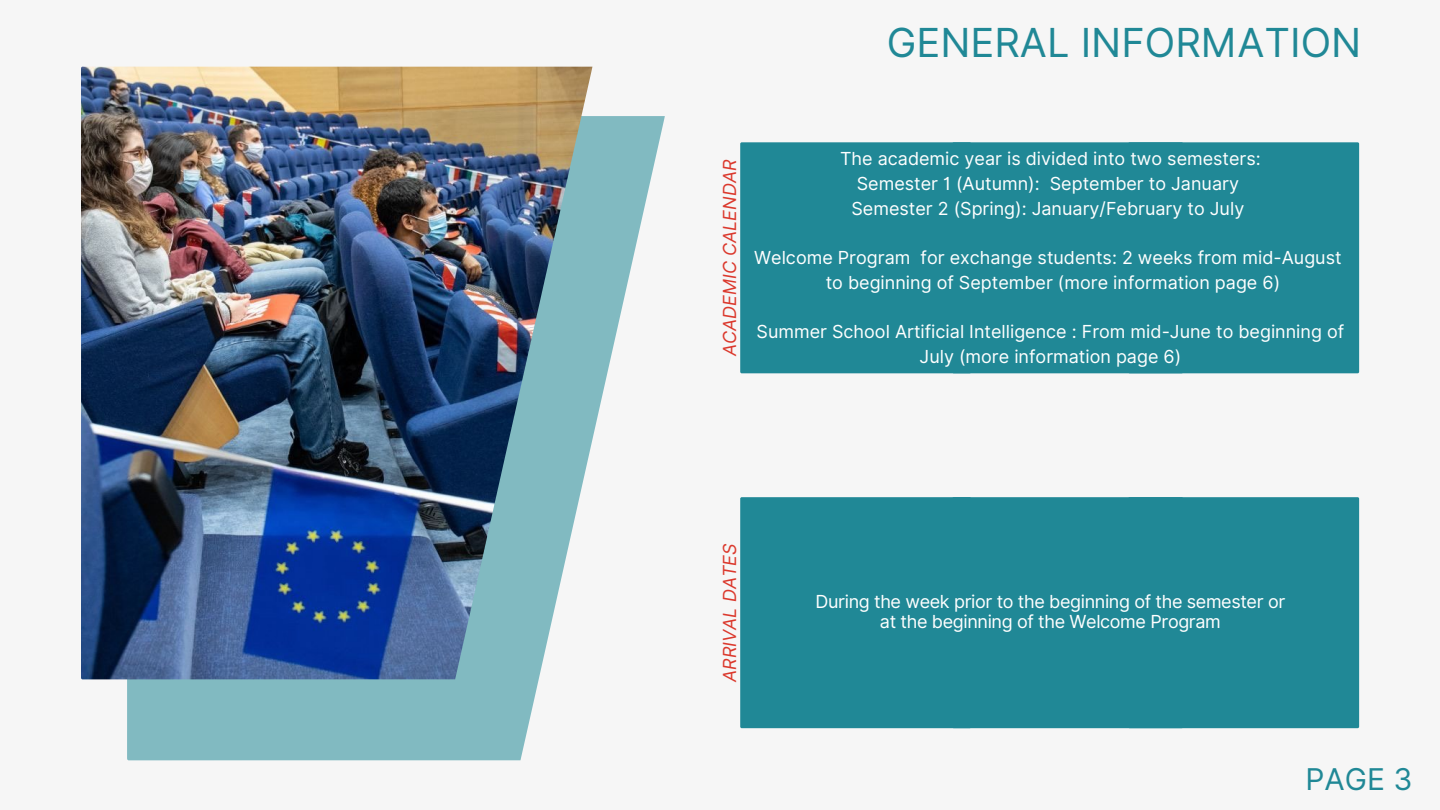
<style>
.page{position:relative;width:1440px;height:810px;background:#f6f6f6}
.page>*{position:absolute;margin:0;border:0;box-sizing:border-box;transform-origin:0 0}
.t1{font:40px "Inter";color:#208896}
.t2{font:30px "Inter";color:#208896}
.t3{font:18px/24.8px "Inter";color:#fff;text-align:center}
.t4{font:18px/19.5px "Inter";letter-spacing:-.02em;color:#fff;text-align:center}
.t5{font:italic 18px "Inter";color:#db392d}
</style>
<div class="page">
<svg style="left:127px;top:116px;width:538px;height:644px;fill:#81bac1"></svg>
<img style="left:81px;top:67px;width:511px;height:612px">
<div style="left:971px;top:142px;width:157px;height:231px;background:#208896"></div>
<div style="left:740px;top:142px;width:231px;height:231px;background:#208896"></div>
<div style="left:1128px;top:142px;width:231px;height:231px;background:#208896"></div>
<div style="left:740px;top:497px;width:212px;height:231px;background:#208896"></div>
<div style="left:952px;top:497px;width:176px;height:231px;background:#208896"></div>
<div style="left:1128px;top:497px;width:231px;height:231px;background:#208896"></div>
<p class="t1" style="left:887px;top:18px;width:476px">GENERAL INFORMATION</p>
<p class="t5" style="left:719px;top:356px;width:198px;rotate:-90deg">ACADEMIC CALENDAR</p>
<p class="t3" style="left:840px;top:146px;width:422px">The academic year is divided into two semesters:</p>
<p class="t3" style="left:857px;top:171px;width:384px">Semester 1 (Autumn): September to January</p>
<p class="t3" style="left:852px;top:196px;width:394px">Semester 2 (Spring): January/February to July</p>
<p class="t3" style="left:754px;top:245px;width:589px">Welcome Program for exchange students: 2 weeks from mid-August to beginning of September (more information page 6)</p>
<p class="t3" style="left:757px;top:319px;width:589px">Summer School Artificial Intelligence : From mid-June to beginning of<br>July (more information page 6)</p>
<p class="t5" style="left:719px;top:682px;width:140px;rotate:-90deg">ARRIVAL DATES</p>
<p class="t4" style="left:816px;top:592px;width:471px">During the week prior to the beginning of the semester or at the beginning of the Welcome Program</p>
<p class="t2" style="left:1305px;top:761px;width:109px">PAGE 3</p>
</div>
